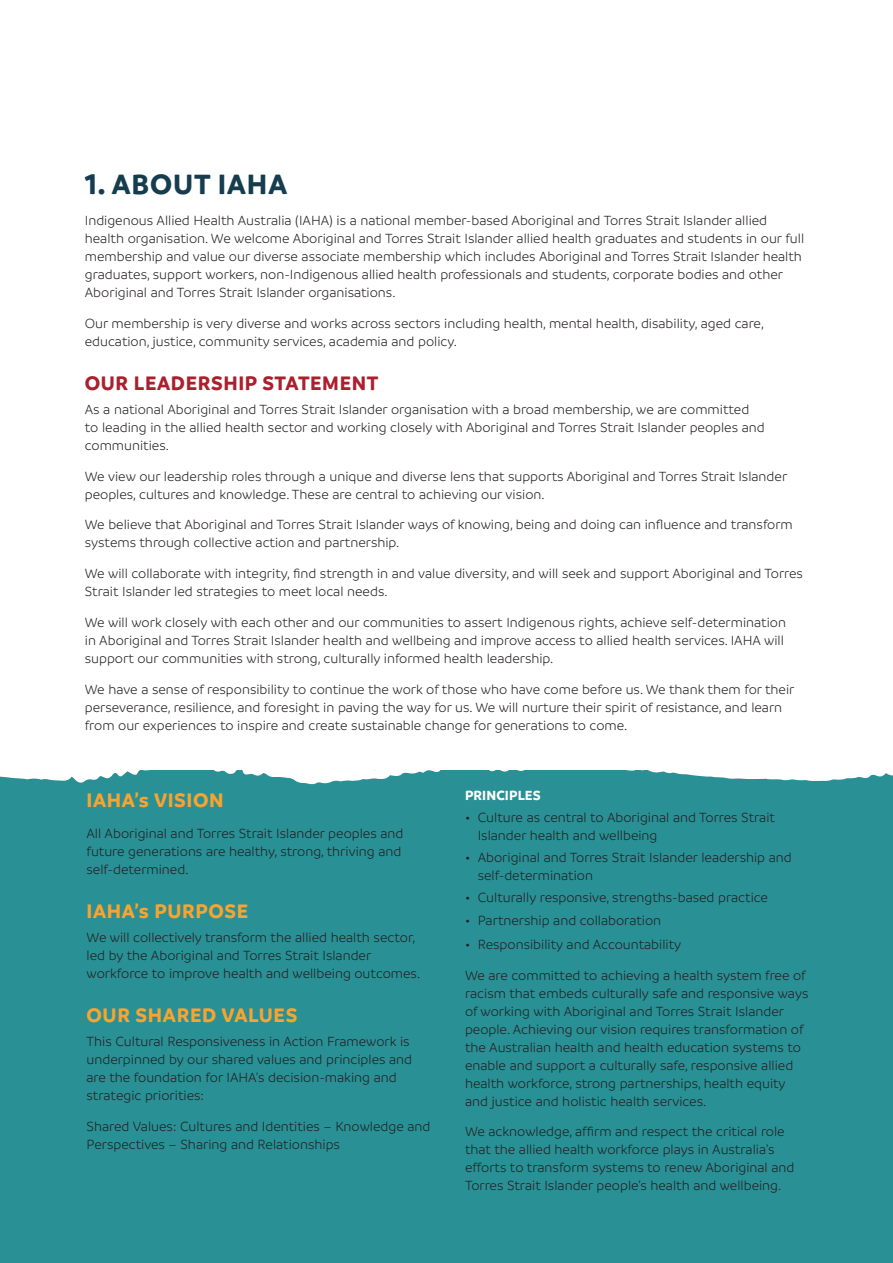
<style>
.page{position:relative;width:893px;height:1263px;background:#fff}
.page>*{position:absolute;margin:0;border:0;box-sizing:border-box;transform-origin:0 0}
.t1{font:700 30px "Branding";letter-spacing:.03em;color:#153d4e}
.t2{font:700 21px "Branding";letter-spacing:.03em;color:#f9a330}
.t3{font:700 21px "Branding";letter-spacing:.03em;color:#aa202c}
.t4{font:300 14.25px/18px "Branding";color:#231f20}
.t5{font:700 14.25px "Branding";letter-spacing:.01em;color:#fff}
</style>
<div class="page">
<div style="left:0;top:770px;width:893px;height:493px;background:#299095"></div>
<svg style="left:0;top:770px;width:893px;height:15px"></svg>
<h1 class="t1" style="left:85px;top:167px;width:204px">1. ABOUT IAHA</h1>
<p class="t4" style="left:85px;top:212px;width:721px">Indigenous Allied Health Australia (IAHA) is a national member-based Aboriginal and Torres Strait Islander allied health organisation. We welcome Aboriginal and Torres Strait Islander allied health graduates and students in our full membership and value our diverse associate membership which includes Aboriginal and Torres Strait Islander health graduates, support workers, non-Indigenous allied health professionals and students, corporate bodies and other Aboriginal and Torres Strait Islander organisations.</p>
<p class="t4" style="left:85px;top:314px;width:681px">Our membership is very diverse and works across sectors including health, mental health, disability, aged care, education, justice, community services, academia and policy.</p>
<h2 class="t3" style="left:85px;top:371px;width:295px">OUR LEADERSHIP STATEMENT</h2>
<p class="t4" style="left:85px;top:400px;width:681px">As a national Aboriginal and Torres Strait Islander organisation with a broad membership, we are committed to leading in the allied health sector and working closely with Aboriginal and Torres Strait Islander peoples and communities.</p>
<p class="t4" style="left:85px;top:467px;width:704px">We view our leadership roles through a unique and diverse lens that supports Aboriginal and Torres Strait Islander peoples, cultures and knowledge. These are central to achieving our vision.</p>
<p class="t4" style="left:85px;top:516px;width:710px">We believe that Aboriginal and Torres Strait Islander ways of knowing, being and doing can influence and transform systems through collective action and partnership.</p>
<p class="t4" style="left:85px;top:565px;width:720px">We will collaborate with integrity, find strength in and value diversity, and will seek and support Aboriginal and Torres<br>Strait Islander led strategies to meet local needs.</p>
<p class="t4" style="left:85px;top:613px;width:703px">We will work closely with each other and our communities to assert Indigenous rights, achieve self-determination in Aboriginal and Torres Strait Islander health and wellbeing and improve access to allied health services. IAHA will support our communities with strong, culturally informed health leadership.</p>
<p class="t4" style="left:85px;top:680px;width:711px">We have a sense of responsibility to continue the work of those who have come before us. We thank them for their perseverance, resilience, and foresight in paving the way for us. We will nurture their spirit of resistance, and learn from our experiences to inspire and create sustainable change for generations to come.</p>
<h2 class="t2" style="left:87px;top:788px;width:139px">IAHA’s VISION</h2>
<p class="t4" style="left:87px;top:824px;width:318px">All Aboriginal and Torres Strait Islander peoples and future generations are healthy, strong, thriving and self-determined.</p>
<h2 class="t2" style="left:87px;top:899px;width:163px">IAHA’s PURPOSE</h2>
<p class="t4" style="left:87px;top:928px;width:335px">We will collectively transform the allied health sector, led by the Aboriginal and Torres Strait Islander workforce to improve health and wellbeing outcomes.</p>
<h2 class="t2" style="left:87px;top:1003px;width:212px">OUR SHARED VALUES</h2>
<p class="t4" style="left:87px;top:1032px;width:327px">This Cultural Responsiveness in Action Framework is underpinned by our shared values and principles and are the foundation for IAHA's decision-making and strategic priorities:</p>
<p class="t4" style="left:87px;top:1117px;width:345px">Shared Values: Cultures and Identities – Knowledge and<br>Perspectives – Sharing and Relationships</p>
<p class="t5" style="left:465px;top:787px;width:77px">PRINCIPLES</p>
<p class="t4" style="left:478px;top:808px;width:299px;text-indent:-13px">• Culture as central to Aboriginal and Torres Strait<br>Islander health and wellbeing</p>
<p class="t4" style="left:478px;top:848px;width:316px;text-indent:-13px">• Aboriginal and Torres Strait Islander leadership and self-determination</p>
<p class="t4" style="left:465px;top:889px;width:304px">• Culturally responsive, strengths-based practice</p>
<p class="t4" style="left:465px;top:911px;width:198px">• Partnership and collaboration</p>
<p class="t4" style="left:465px;top:929px;width:342px;line-height:30.8px">• Responsibility and Accountability<br>We are committed to achieving a health system free of</p>
<p class="t4" style="left:465px;top:984px;width:345px">racism that embeds culturally safe and responsive ways of working with Aboriginal and Torres Strait Islander people. Achieving our vision requires transformation of the Australian health and health education systems to enable and support a culturally safe, responsive allied health workforce, strong partnerships, health equity and justice and holistic health services.</p>
<p class="t4" style="left:465px;top:1123px;width:331px">We acknowledge, affirm and respect the critical role that the allied health workforce plays in Australia’s efforts to transform systems to renew Aboriginal and Torres Strait Islander people’s health and wellbeing.</p>
</div>
